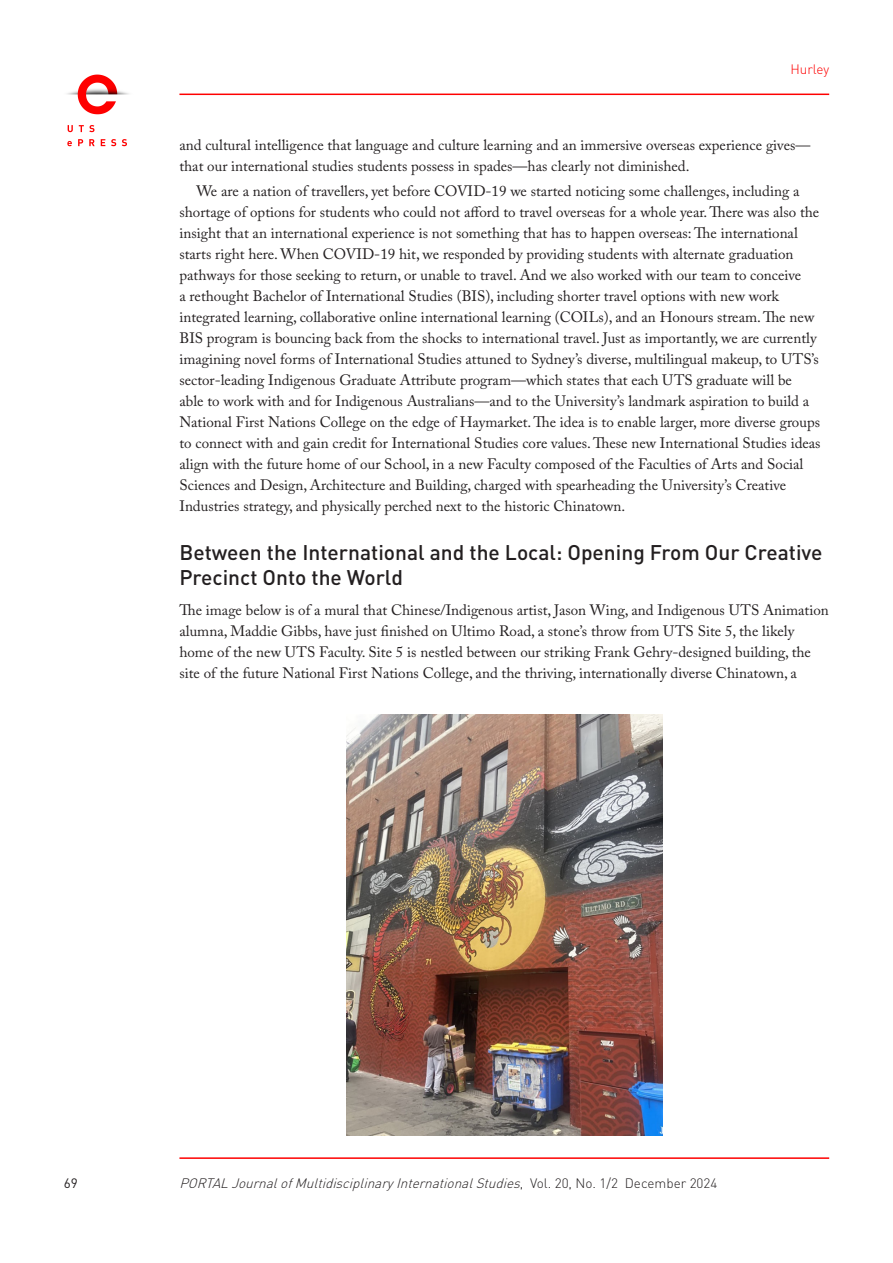
<style>
.page{position:relative;width:893px;height:1263px;background:#fff}
.page>*{position:absolute;margin:0;border:0;box-sizing:border-box;transform-origin:0 0}
.A_head{font:500 21px/25.2px "DIN Pro";color:#231f20}
.body_copy_-_indent{font:15px/21px "Adobe Caslon Pro";color:#231f20}
.Body_copy_-_1st_para{font:15px/21px "Adobe Caslon Pro";color:#231f20}
.t1{font:italic 300 13.5px "DIN Pro";color:#231f20}
.t2{font:300 13.5px "DIN Pro";color:#fe0000}
.t3{font:13.5px "DIN Pro";color:#231f20}
.s1{font-style:normal}
</style>
<div class="page">
<hr style="left:179px;top:1157px;width:650px;height:2px;background:#fe0000">
<img style="left:346px;top:714px;width:316px;height:421px">
<img style="left:67px;top:74px;width:62px;height:73px">
<hr style="left:179px;top:94px;width:650px;height:1px;background:#fe0000">
<p class="t2" style="left:790px;top:60px;width:40px">Hurley</p>
<p class="Body_copy_-_1st_para" style="left:179px;top:134px;width:632px">and cultural intelligence that language and culture learning and an immersive overseas experience gives— that our international studies students possess in spades—has clearly not diminished.</p>
<p class="body_copy_-_indent" style="left:179px;top:181px;width:643px;text-indent:17px">We are a nation of travellers, yet before COVID-19 we started noticing some challenges, including a shortage of options for students who could not afford to travel overseas for a whole year. There was also the insight that an international experience is not something that has to happen overseas: The international starts right here. When COVID-19 hit, we responded by providing students with alternate graduation pathways for those seeking to return, or unable to travel. And we also worked with our team to conceive<br>a rethought Bachelor of International Studies (BIS), including shorter travel options with new work integrated learning, collaborative online international learning (COILs), and an Honours stream. The new BIS program is bouncing back from the shocks to international travel. Just as importantly, we are currently imagining novel forms of International Studies attuned to Sydney’s diverse, multilingual makeup, to UTS’s sector-leading Indigenous Graduate Attribute program—which states that each UTS graduate will be<br>able to work with and for Indigenous Australians—and to the University’s landmark aspiration to build a National First Nations College on the edge of Haymarket. The idea is to enable larger, more diverse groups to connect with and gain credit for International Studies core values. These new International Studies ideas align with the future home of our School, in a new Faculty composed of the Faculties of Arts and Social Sciences and Design, Architecture and Building, charged with spearheading the University’s Creative Industries strategy, and physically perched next to the historic Chinatown.</p>
<p class="A_head" style="left:179px;top:539px;width:645px">Between the International and the Local: Opening From Our Creative<br>Precinct Onto the World</p>
<p class="Body_copy_-_1st_para" style="left:179px;top:599px;width:651px">The image below is of a mural that Chinese/Indigenous artist, Jason Wing, and Indigenous UTS Animation alumna, Maddie Gibbs, have just finished on Ultimo Road, a stone’s throw from UTS Site 5, the likely home of the new UTS Faculty. Site 5 is nestled between our striking Frank Gehry-designed building, the site of the future National First Nations College, and the thriving, internationally diverse Chinatown, a</p>
<p class="t3" style="left:64px;top:1174px;width:16px">69</p>
<p class="t1" style="left:179px;top:1174px;width:539px">PORTALJournalofMultidisciplinaryInternationalStudies<span class="s1">, Vo l . 2 0 , N o . 1 / 2 D e c e m b e r 2 0 2 4</span></p>
</div>
